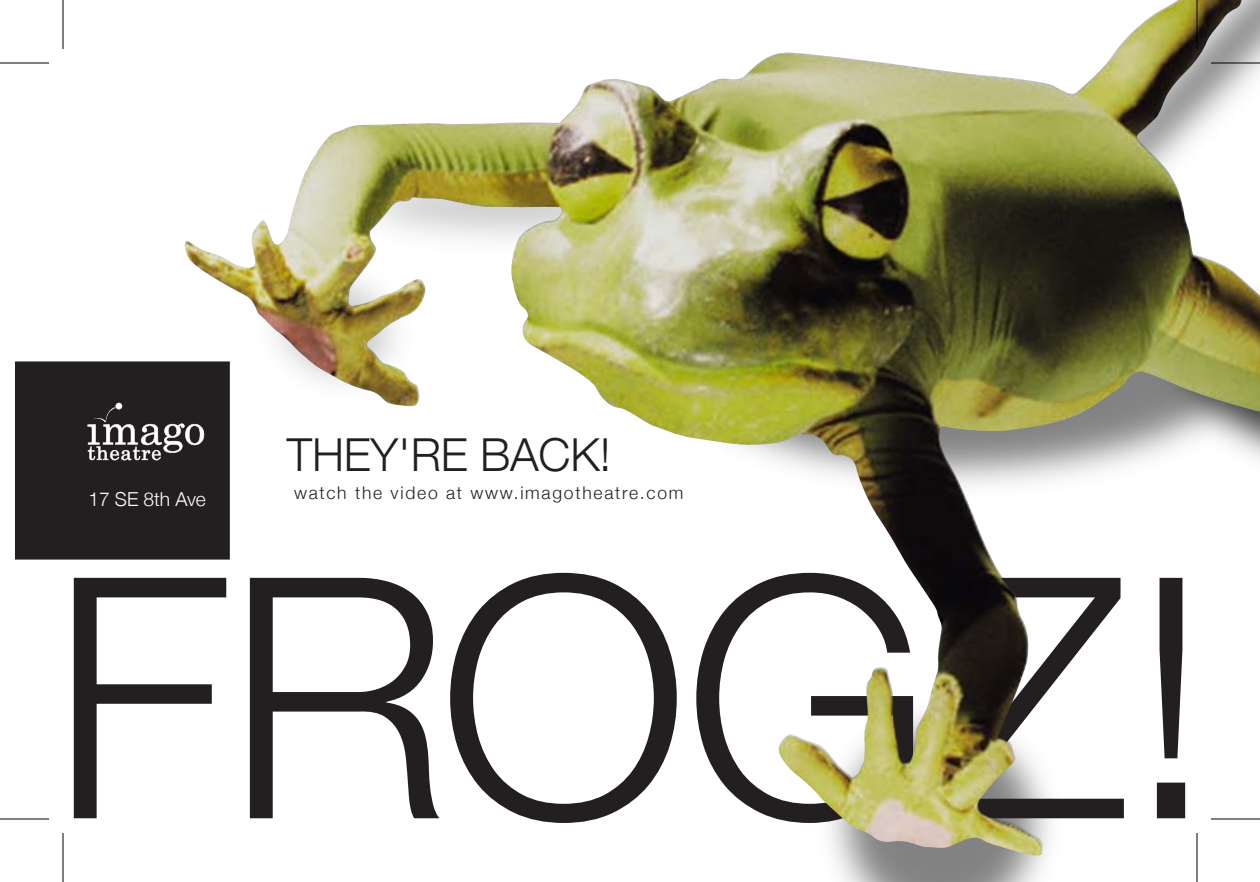
<style>
.page{position:relative;width:1260px;height:882px;background:#fff}
.page>*{position:absolute;margin:0;border:0;box-sizing:border-box;transform-origin:0 0}
.t1{font:300 336.7px "Helvetica Neue";letter-spacing:-.015em;color:#231f20}
.t2{font:300 45.5px "Helvetica Neue";letter-spacing:-.005em;color:#231f20}
.t3{font:300 19.25px "Helvetica Neue";letter-spacing:-.005em;color:#fff}
.t4{font:300 17.5px "Helvetica Neue";letter-spacing:.1em;color:#231f20}
</style>
<div class="page">
<img style="left:786px;top:765px;width:265px;height:117px">
<div style="left:15px;top:361px;width:215px;height:199px;background:#231f20;border:1px solid #231f20"></div>
<svg style="left:87px;top:403px;width:95px;height:57px"></svg>
<img style="left:1178px;top:0;width:82px;height:155px">
<img style="left:1178px;top:252px;width:82px;height:207px">
<img style="left:182px;top:0;width:996px;height:765px">
<hr style="left:63px;top:0;width:1px;height:49px;background:#000">
<hr style="left:0;top:63px;width:49px;height:1px;background:#000">
<hr style="left:0;top:819px;width:49px;height:1px;background:#000">
<hr style="left:63px;top:833px;width:1px;height:49px;background:#000">
<hr style="left:1197px;top:0;width:1px;height:49px;background:#000">
<hr style="left:1211px;top:63px;width:49px;height:1px;background:#000">
<hr style="left:1211px;top:819px;width:49px;height:1px;background:#000">
<hr style="left:1197px;top:833px;width:1px;height:49px;background:#000">
<p class="t3" style="left:88px;top:487px;width:119px">17 SE 8th Ave</p>
<h2 class="t2" style="left:287px;top:427px;width:325px">THEY'RE BACK!</h2>
<p class="t4" style="left:294px;top:482px;width:391px">watch the video at www.imagotheatre.com</p>
<h1 class="t1" style="left:50px;top:493px;width:1163px">FROGZ!</h1>
</div>
